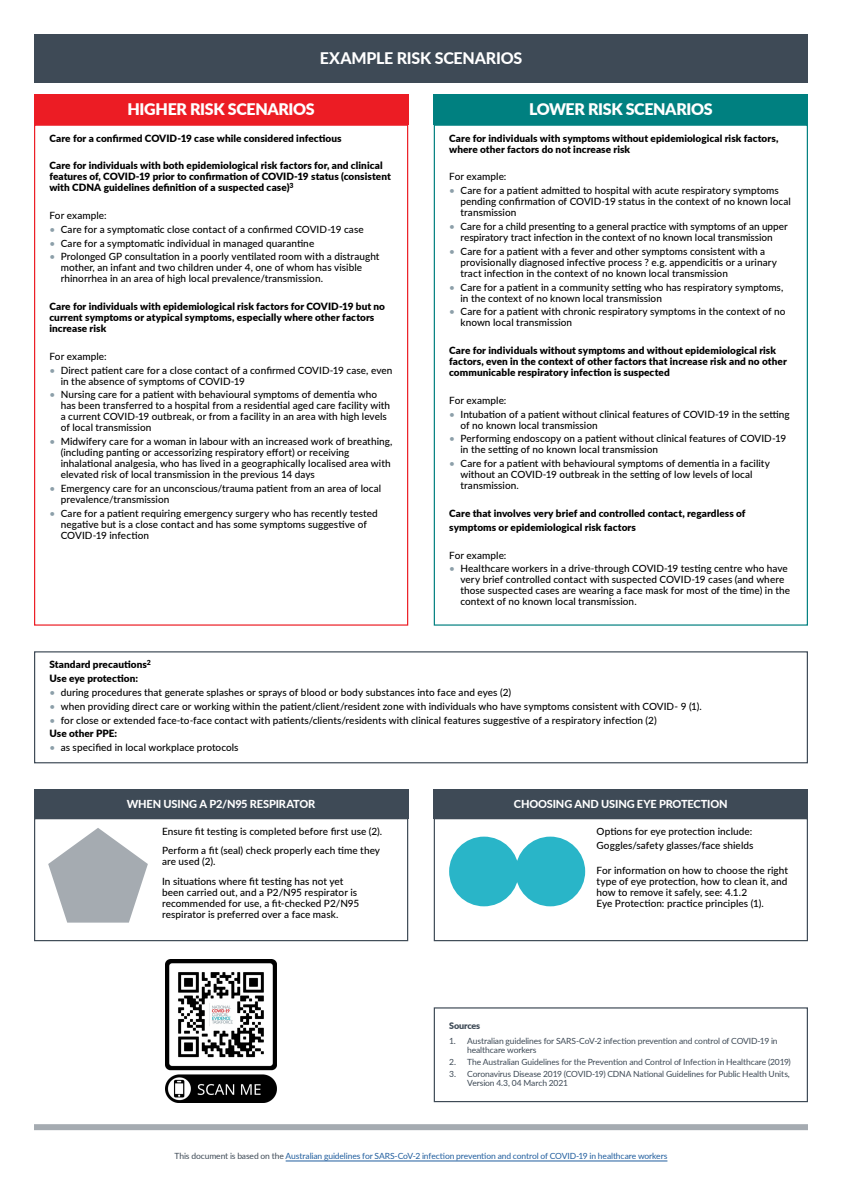
<style>
.page{position:relative;width:842px;height:1191px;background:#fff}
.page>*{position:absolute;margin:0;border:0;box-sizing:border-box;transform-origin:0 0}
.t1{font:900 16px "Lato";letter-spacing:-.02em;color:#fff}
.t2{font:800 16px "Lato";letter-spacing:-.015em;color:#fff}
.t3{font:800 11px "Lato";letter-spacing:-.015em;color:#fff}
.t4{font:500 10px/11px "Lato";letter-spacing:.005em;color:#000}
.t5{font:900 10px/11px "Lato";letter-spacing:.005em;color:#000}
.t6{font:900 9px "Lato";letter-spacing:-.015em;color:#3e4a56}
.t7{font:8.5px/9px "Lato";letter-spacing:-.015em;color:#3e4a56}
.t8{font:8.5px "Lato";letter-spacing:-.01em;color:#215e9e}
.s1{color:#8c9fa9}
.s2{font-weight:900}
.s3{color:#3e4a56}
</style>
<div class="page">
<div style="left:34px;top:1124px;width:774px;height:6px;background:#a5abb1"></div>
<div style="left:434px;top:1007px;width:374px;height:95px;border:1px solid #3e4a56"></div>
<div style="left:34px;top:34px;width:774px;height:49px;background:#3e4a56"></div>
<div style="left:434px;top:94px;width:374px;height:31px;background:#008080"></div>
<div style="left:34px;top:94px;width:374px;height:31px;background:#ec1c24"></div>
<div style="left:34px;top:818px;width:374px;height:123px;border:1px solid #3e4a56"></div>
<div style="left:434px;top:818px;width:374px;height:123px;border:1px solid #3e4a56"></div>
<div style="left:34px;top:789px;width:374px;height:29px;background:#3e4a56"></div>
<div style="left:434px;top:789px;width:374px;height:29px;background:#3e4a56"></div>
<svg style="left:48px;top:828px;width:100px;height:94px"></svg>
<div style="left:449px;top:836px;width:70px;height:70px;background:#29b5c8;border-radius:50%"></div>
<div style="left:515px;top:836px;width:70px;height:70px;background:#29b5c8;border-radius:50%"></div>
<hr style="left:286px;top:1160px;width:381px;height:1px;background:#215e9e">
<div style="left:34px;top:651px;width:774px;height:112px;border:1px solid #3e4a56"></div>
<img style="left:166px;top:959px;width:110px;height:143px">
<h1 class="t2" style="left:320px;top:46px;width:204px">EXAMPLE RISK SCENARIOS</h1>
<h1 class="t1" style="left:127px;top:97px;width:189px">HIGHER RISK SCENARIOS</h1>
<h1 class="t1" style="left:529px;top:97px;width:185px">LOWER RISK SCENARIOS</h1>
<p class="t5" style="left:49px;top:132px;width:294px">Care for a confirmed COVID-19 case while considered infectious</p>
<p class="t5" style="left:49px;top:160px;width:343px">Care for individuals with both epidemiological risk factors for, and clinical features of, COVID-19 prior to confirmation of COVID-19 status (consistent with CDNA guidelines definition of a suspected case)<sup>3</sup></p>
<p class="t4" style="left:49px;top:209px;width:59px">For example:</p>
<p class="t4" style="left:49px;top:223px;width:316px"><span class="s1">•</span> Care for a symptomatic close contact of a confirmed COVID-19 case</p>
<p class="t4" style="left:49px;top:237px;width:266px"><span class="s1">•</span> Care for a symptomatic individual in managed quarantine</p>
<p class="t4" style="left:61px;top:251px;width:320px;text-indent:-11px"><span class="s1">•</span> Prolonged GP consultation in a poorly ventilated room with a distraught mother, an infant and two children under 4, one of whom has visible rhinorrhea in an area of high local prevalence/transmission.</p>
<p class="t5" style="left:49px;top:300px;width:337px">Care for individuals with epidemiological risk factors for COVID-19 but no current symptoms or atypical symptoms, especially where other factors increase risk</p>
<p class="t4" style="left:49px;top:350px;width:59px">For example:</p>
<p class="t4" style="left:61px;top:364px;width:333px;text-indent:-11px"><span class="s1">•</span> Direct patient care for a close contact of a confirmed COVID-19 case, even in the absence of symptoms of COVID-19</p>
<p class="t4" style="left:61px;top:389px;width:331px;text-indent:-11px"><span class="s1">•</span> Nursing care for a patient with behavioural symptoms of dementia who has been transferred to a hospital from a residential aged care facility with a current COVID-19 outbreak, or from a facility in an area with high levels of local transmission</p>
<p class="t4" style="left:61px;top:436px;width:333px;text-indent:-11px"><span class="s1">•</span> Midwifery care for a woman in labour with an increased work of breathing, (including panting or accessorizing respiratory effort) or receiving inhalational analgesia, who has lived in a geographically localised area with elevated risk of local transmission in the previous 14 days</p>
<p class="t4" style="left:61px;top:482px;width:322px;text-indent:-11px"><span class="s1">•</span> Emergency care for an unconscious/trauma patient from an area of local prevalence/transmission</p>
<p class="t4" style="left:61px;top:507px;width:319px;text-indent:-11px"><span class="s1">•</span> Care for a patient requiring emergency surgery who has recently tested negative but is a close contact and has some symptoms suggestive of<br>COVID-19 infection</p>
<p class="t5" style="left:449px;top:132px;width:331px">Care for individuals with symptoms without epidemiological risk factors, where other factors do not increase risk</p>
<p class="t4" style="left:449px;top:171px;width:59px">For example:</p>
<p class="t4" style="left:460px;top:184px;width:332px;text-indent:-11px"><span class="s1">•</span> Care for a patient admitted to hospital with acute respiratory symptoms pending confirmation of COVID-19 status in the context of no known local transmission</p>
<p class="t4" style="left:449px;top:220px;width:340px;text-align:center"><span class="s1">•</span> Care for a child presenting to a general practice with symptoms of an upper respiratory tract infection in the context of no known local transmission</p>
<p class="t4" style="left:460px;top:245px;width:318px;text-indent:-11px"><span class="s1">•</span> Care for a patient with a fever and other symptoms consistent with a provisionally diagnosed infective process ? e.g. appendicitis or a urinary tract infection in the context of no known local transmission</p>
<p class="t4" style="left:460px;top:281px;width:324px;text-indent:-11px"><span class="s1">•</span> Care for a patient in a community setting who has respiratory symptoms, in the context of no known local transmission</p>
<p class="t4" style="left:460px;top:306px;width:327px;text-indent:-11px"><span class="s1">•</span> Care for a patient with chronic respiratory symptoms in the context of no known local transmission</p>
<p class="t5" style="left:449px;top:344px;width:339px">Care for individuals without symptoms and without epidemiological risk factors, even in the context of other factors that increase risk and no other communicable respiratory infection is suspected</p>
<p class="t4" style="left:449px;top:394px;width:59px">For example:</p>
<p class="t4" style="left:460px;top:408px;width:331px;text-indent:-11px"><span class="s1">•</span> Intubation of a patient without clinical features of COVID-19 in the setting of no known local transmission</p>
<p class="t4" style="left:460px;top:433px;width:327px;text-indent:-11px"><span class="s1">•</span> Performing endoscopy on a patient without clinical features of COVID-19 in the setting of no known local transmission</p>
<p class="t4" style="left:460px;top:458px;width:311px;text-indent:-11px"><span class="s1">•</span> Care for a patient with behavioural symptoms of dementia in a facility without an COVID-19 outbreak in the setting of low levels of local transmission.</p>
<p class="t5" style="left:449px;top:506px;width:298px;line-height:13.8px">Care that involves very brief and controlled contact, regardless of symptoms or epidemiological risk factors</p>
<p class="t4" style="left:449px;top:549px;width:59px">For example:</p>
<p class="t4" style="left:460px;top:563px;width:331px;text-indent:-11px"><span class="s1">•</span> Healthcare workers in a drive-through COVID-19 testing centre who have very brief controlled contact with suspected COVID-19 cases (and where those suspected cases are wearing a face mask for most of the time) in the context of no known local transmission.</p>
<p class="t5" style="left:49px;top:657px;width:103px;line-height:13.8px">Standard precautions<sup>2<br></sup>Use eye protection:</p>
<p class="t4" style="left:49px;top:686px;width:463px"><span class="s1">•</span> during procedures that generate splashes or sprays of blood or body substances into face and eyes (2)</p>
<p class="t4" style="left:49px;top:700px;width:654px"><span class="s1">•</span> when providing direct care or working within the patient/client/resident zone with individuals who have symptoms consistent with COVID- 9 (1).</p>
<p class="t4" style="left:49px;top:712px;width:609px;line-height:13.8px"><span class="s1">•</span> for close or extended face-to-face contact with patients/clients/residents with clinical features suggestive of a respiratory infection (2)<br><span class="s2">Use other PPE:</span></p>
<p class="t4" style="left:49px;top:741px;width:191px"><span class="s1">•</span> as specified in local workplace protocols</p>
<p class="t3" style="left:127px;top:795px;width:190px">WHEN USING A P2/N95 RESPIRATOR</p>
<p class="t3" style="left:514px;top:795px;width:215px">CHOOSING AND USING EYE PROTECTION</p>
<p class="t4" style="left:162px;top:821px;width:222px;line-height:19.5px">Ensure fit testing is completed before first use (2).<br>Perform a fit (seal) check properly each time they</p>
<p class="t4" style="left:162px;top:851px;width:183px;line-height:19.5px">are used (2).<br>In situations where fit testing has not yet</p>
<p class="t4" style="left:162px;top:886px;width:199px">been carried out, and a P2/N95 respirator is recommended for use, a fit-checked P2/N95 respirator is preferred over a face mask.</p>
<p class="t4" style="left:596px;top:824px;width:158px;line-height:13.8px">Options for eye protection include:<br>Goggles/safety glasses/face shields</p>
<p class="t4" style="left:596px;top:864px;width:193px">For information on how to choose the right type of eye protection, how to clean it, and how to remove it safely, see: 4.1.2<br>Eye Protection: practice principles (1).</p>
<p class="t6" style="left:449px;top:1019px;width:33px">Sources</p>
<p class="t7" style="left:467px;top:1036px;width:312px;text-indent:-18px">1. Australian guidelines for SARS-CoV-2 infection prevention and control of COVID-19 in healthcare workers</p>
<p class="t7" style="left:449px;top:1056px;width:343px">2. The Australian Guidelines for the Prevention and Control of Infection in Healthcare (2019)</p>
<p class="t7" style="left:467px;top:1068px;width:324px;text-indent:-18px">3. Coronavirus Disease 2019 (COVID-19) CDNA National Guidelines for Public Health Units,<br>Version 4.3, 04 March 2021</p>
<p class="t8" style="left:175px;top:1149px;width:494px"><span class="s3">This document is based on the</span> Australian guidelines for SARS-CoV-2 infection prevention and control of COVID-19 in healthcare workers</p>
</div>
